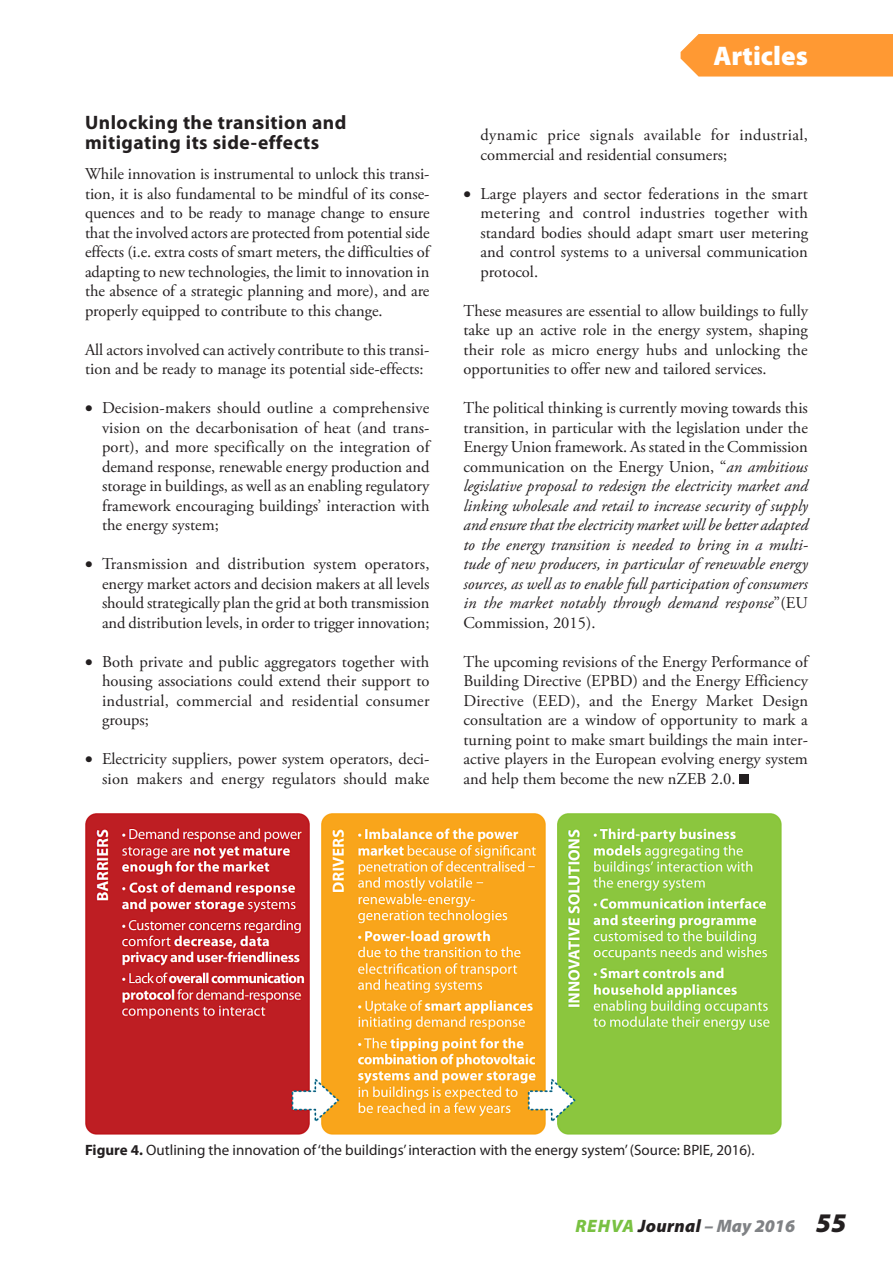
<style>
.page{position:relative;width:893px;height:1263px;background:#fff}
.page>*{position:absolute;margin:0;border:0;box-sizing:border-box;transform-origin:0 0}
.t1{font:900 27px "Myriad Pro";color:#fff}
.Heading_2{font:700 19.5px/19.5px "Myriad Pro";letter-spacing:.025em;color:#231f20}
.t2{font:italic 900 18px "Myriad Pro";letter-spacing:.015em;color:#808285}
.t3{font:16.5px/19.5px "Adobe Garamond Pro";color:#231f20;text-align:justify}
.t4{font:italic 16.5px/19.5px "Adobe Garamond Pro";letter-spacing:.01em;color:#231f20;text-align:justify}
.t5{font:16.5px/19.5px "Adobe Garamond Pro";letter-spacing:.02em;color:#231f20}
.Caption_0{font:15px "Myriad Pro";color:#231f20}
.s1{font-style:normal}
.s2{font-weight:700}
.s3{color:#79c142}
.s4{color:#231f20}
.s5{font-size:27px;color:#231f20}
</style>
<div class="page">
<div style="left:740px;top:774px;width:9px;height:10px;background:#231f20"></div>
<img style="left:85px;top:814px;width:696px;height:321px">
<div style="left:681px;top:34px;width:212px;height:43px;background:#f93"></div>
<p class="Heading_2" style="left:85px;top:112px;width:263px">Unlocking the transition and mitigating its side-effects</p>
<p class="t3" style="left:85px;top:165px;width:346px">While innovation is instrumental to unlock this transi&shy;tion, it is also fundamental to be mindful of its conse&shy;quences and to be ready to manage change to ensure that the involved actors are protected from potential side effects (i.e. extra costs of smart meters, the difficulties of adapting to new technologies, the limit to innovation in the absence of a strategic planning and more), and are properly equipped to contribute to this change.</p>
<p class="t3" style="left:85px;top:340px;width:346px">All actors involved can actively contribute to this transi&shy;tion and be ready to manage its potential side-effects:</p>
<p class="t3" style="left:102px;top:399px;width:329px;text-indent:-17px">• Decision-makers should outline a comprehensive vision on the decarbonisation of heat (and trans&shy;port), and more specifically on the integration of demand response, renewable energy production and storage in buildings, as well as an enabling regulatory framework encouraging buildings’ interaction with the energy system;</p>
<p class="t3" style="left:102px;top:555px;width:329px;text-indent:-17px">• Transmission and distribution system operators, energy market actors and decision makers at all levels should strategically plan the grid at both transmission and distribution levels, in order to trigger innovation;</p>
<p class="t3" style="left:102px;top:652px;width:329px;text-indent:-17px">• Both private and public aggregators together with housing associations could extend their support to industrial, commercial and residential consumer groups;</p>
<p class="t3" style="left:85px;top:750px;width:346px;text-align:right">• Electricity suppliers, power system operators, deci&shy;sion makers and energy regulators should make</p>
<h1 class="t1" style="left:713px;top:37px;width:96px">Articles</h1>
<p class="t5" style="left:480px;top:126px;width:329px">dynamic price signals available for industrial, commercial and residential consumers;</p>
<p class="t3" style="left:480px;top:184px;width:329px;text-indent:-17px">• Large players and sector federations in the smart metering and control industries together with standard bodies should adapt smart user metering and control systems to a universal communication protocol.</p>
<p class="t3" style="left:463px;top:301px;width:346px">These measures are essential to allow buildings to fully take up an active role in the energy system, shaping their role as micro energy hubs and unlocking the opportunities to offer new and tailored services.</p>
<p class="t4" style="left:463px;top:399px;width:346px"><span class="s1">The political thinking is currently moving towards this transition, in particular with the legislation under the Energy Union framework. As stated in the Commission communication on the Energy Union, “</span>an ambitious legislative proposal to redesign the electricity market and linking wholesale and retail to increase security of supply and ensure that the electricity market will be better adapted to the energy transition is needed to bring in a multi&shy;tude of new producers, in particular of renewable energy sources, as well as to enable full participation of consumers in the market notably through demand response<span class="s1">”(EU Commission, 2015).</span></p>
<p class="t3" style="left:463px;top:652px;width:346px">The upcoming revisions of the Energy Performance of Building Directive (EPBD) and the Energy Efficiency Directive (EED), and the Energy Market Design consultation are a window of opportunity to mark a turning point to make smart buildings the main inter&shy;active players in the European evolving energy system and help them become the new nZEB 2.0.</p>
<p class="Caption_0" style="left:85px;top:1140px;width:671px"><span class="s2">Figure 4.</span> Outlining the innovation of ‘the buildings’ interaction with the energy system’ (Source: BPIE, 2016).</p>
<p class="t2" style="left:575px;top:1214px;width:272px"><span class="s3">REHVA</span> <span class="s4">Journal</span> – May 2016 <span class="s5">55</span></p>
</div>
